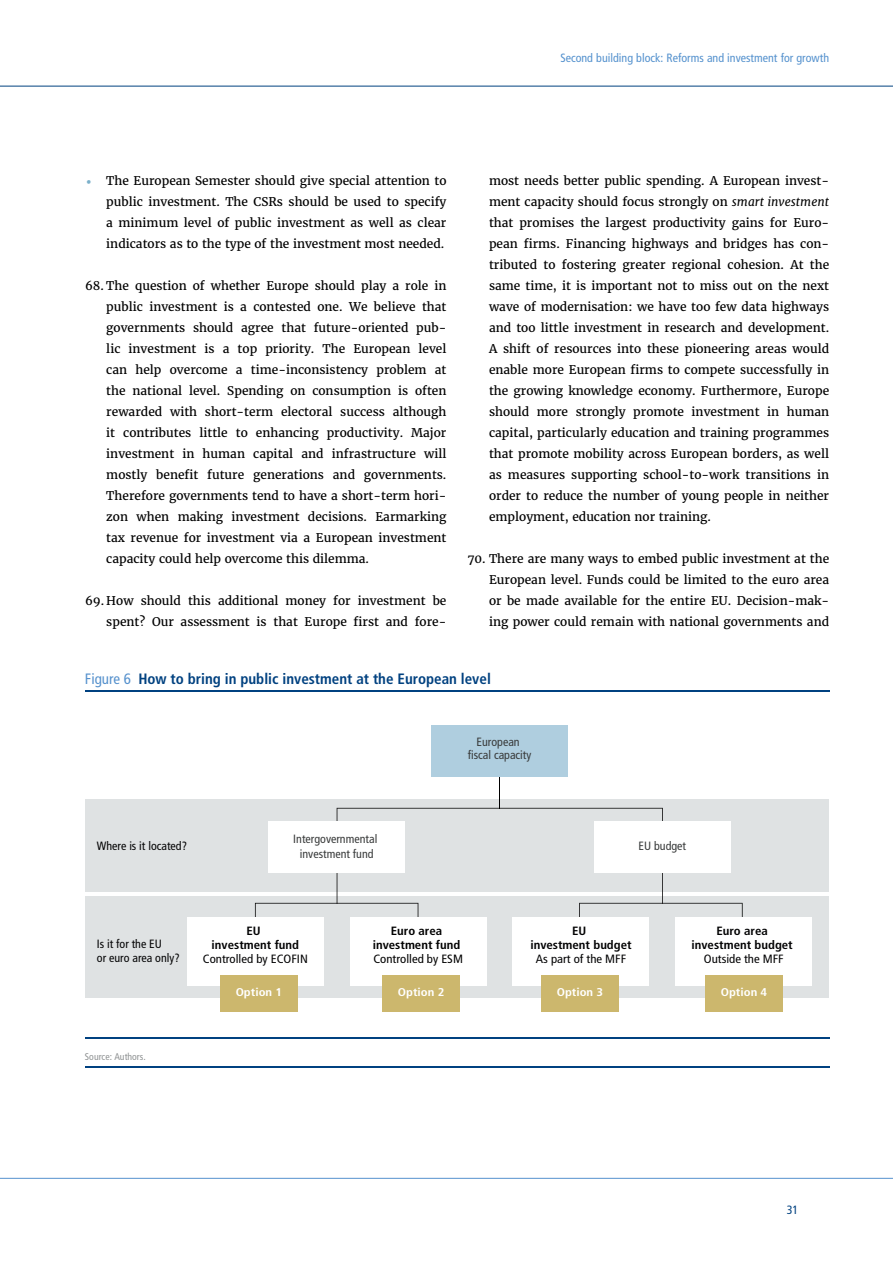
<style>
.page{position:relative;width:893px;height:1263px;background:#fff}
.page>*{position:absolute;margin:0;border:0;box-sizing:border-box;transform-origin:0 0}
.t1{font:700 condensed 15px "Frutiger LT Com";color:#004180}
.t2{font:12px/21px "Merriweather";color:#000;text-align:justify}
.t3{font:condensed 12px/13.5px "Frutiger LT Com";color:#383a3a;text-align:center}
.t4{font:700 condensed 12px/14.4px "Frutiger LT Com";color:#030304;text-align:center;scale:1.07 1}
.t5{font:condensed 12px "Frutiger LT Com";color:#5592ce}
.t6{font:condensed 12px "Frutiger LT Com";color:#030304;scale:1.07 1}
.t7{font:condensed 12px/14.4px "Frutiger LT Com";color:#030304}
.t8{font:700 condensed 12px/14.4px "Frutiger LT Com";color:#000;text-align:center;scale:1.07 1}
.t9{font:condensed 12px "Frutiger LT Com";color:#000;scale:1.07 1}
.t10{font:condensed 12px "Frutiger LT Com";color:#004180}
.t11{font:700 condensed 11.25px "Frutiger LT Com";color:#fff;scale:1.13 1}
.t12{font:condensed 9.75px "Frutiger LT Com";color:#909394}
.s1{font-size:18px;color:#7bb0ca}
.s2{font-style:italic}
.s3{font-weight:400;color:#5691cd}
</style>
<div class="page">
<hr style="left:0;top:86px;width:893px;height:1px;background:#004180">
<hr style="left:0;top:1178px;width:893px;height:1px;background:#5592ce">
<div style="left:85px;top:799px;width:744px;height:93px;background:#dfe2e3"></div>
<div style="left:85px;top:895px;width:744px;height:102px;background:#dfe2e3"></div>
<hr style="left:499px;top:768px;width:1px;height:40px;background:#000">
<svg style="left:255px;top:808px;width:488px;height:129px"></svg>
<div style="left:432px;top:726px;width:136px;height:51px;background:#afcedf"></div>
<div style="left:269px;top:821px;width:136px;height:51px;background:#fff"></div>
<div style="left:594px;top:821px;width:136px;height:51px;background:#fff"></div>
<div style="left:513px;top:917px;width:136px;height:68px;background:#fff"></div>
<div style="left:187px;top:917px;width:136px;height:68px;background:#fff"></div>
<div style="left:220px;top:975px;width:77px;height:36px;background:#ccb76d"></div>
<div style="left:350px;top:917px;width:136px;height:68px;background:#fff"></div>
<div style="left:676px;top:917px;width:136px;height:68px;background:#fff"></div>
<hr style="left:85px;top:690px;width:744px;height:1px;background:#004180">
<hr style="left:85px;top:1037px;width:744px;height:1px;background:#004180">
<hr style="left:85px;top:1066px;width:744px;height:1px;background:#004180">
<div style="left:382px;top:975px;width:78px;height:36px;background:#ccb76d"></div>
<div style="left:541px;top:975px;width:78px;height:36px;background:#ccb76d"></div>
<div style="left:705px;top:975px;width:78px;height:36px;background:#ccb76d"></div>
<p class="t5" style="left:560px;top:51px;width:270px">Second building block: Reforms and investment for growth</p>
<p class="t2" style="left:106px;top:170px;width:342px;text-indent:-21px"><span class="s1">•</span> The European Semester should give special attention to public investment. The CSRs should be used to specify a minimum level of public investment as well as clear indicators as to the type of the investment most needed.</p>
<p class="t2" style="left:106px;top:275px;width:342px;text-indent:-21px">68. The question of whether Europe should play a role in public investment is a contested one. We believe that governments should agree that future-oriented pub&shy;lic investment is a top priority. The European level can help overcome a time-inconsistency problem at the national level. Spending on consumption is often rewarded with short-term electoral success although it contributes little to enhancing productivity. Major investment in human capital and infrastructure will mostly benefit future generations and governments.<br>Therefore governments tend to have a short-term hori&shy;zon when making investment decisions. Earmarking tax revenue for investment via a European investment capacity could help overcome this dilemma.</p>
<p class="t2" style="left:85px;top:590px;width:363px;text-align:right">69. How should this additional money for investment be spent? Our assessment is that Europe first and fore-</p>
<p class="t2" style="left:489px;top:170px;width:342px">most needs better public spending. A European invest&shy;ment capacity should focus strongly on <span class="s2">smart investment </span>that promises the largest productivity gains for Euro&shy;pean firms. Financing highways and bridges has con&shy;tributed to fostering greater regional cohesion. At the same time, it is important not to miss out on the next wave of modernisation: we have too few data highways and too little investment in research and development.<br>A shift of resources into these pioneering areas would enable more European firms to compete successfully in the growing knowledge economy. Furthermore, Europe should more strongly promote investment in human capital, particularly education and training programmes that promote mobility across European borders, as well as measures supporting school-to-work transitions in order to reduce the number of young people in neither employment, education nor training.</p>
<p class="t2" style="left:489px;top:548px;width:342px;text-indent:-21px">70. There are many ways to embed public investment at the European level. Funds could be limited to the euro area or be made available for the entire EU. Decision-mak&shy;ing power could remain with national governments and</p>
<p class="t1" style="left:85px;top:670px;width:407px"><span class="s3">Figure 6</span> How to bring in public investment at the European level</p>
<p class="t3" style="left:468px;top:735px;width:65px">European fiscal capacity</p>
<p class="t7" style="left:97px;top:839px;width:92px">Where is it located?</p>
<p class="t3" style="left:293px;top:832px;width:85px;line-height:14.4px">Intergovernmental investment fund</p>
<p class="t3" style="left:639px;top:840px;width:49px">EU budget</p>
<p class="t7" style="left:97px;top:936px;width:84px">Is it for the EU<br>or euro area only?</p>
<p class="t12" style="left:85px;top:1051px;width:62px">Source: Authors.</p>
<p class="t4" style="left:212px;top:923px;width:83px">EU<br>investment fund</p>
<p class="t6" style="left:203px;top:952px;width:100px">Controlled by ECOFIN</p>
<p class="t11" style="left:236px;top:986px;width:43px">Option 1</p>
<p class="t8" style="left:373px;top:923px;width:83px">Euro area investment fund</p>
<p class="t9" style="left:373px;top:952px;width:85px">Controlled by ESM</p>
<p class="t4" style="left:530px;top:923px;width:96px">EU<br>investment budget</p>
<p class="t6" style="left:536px;top:952px;width:86px">As part of the MFF</p>
<p class="t4" style="left:691px;top:923px;width:96px">Euro area investment budget</p>
<p class="t6" style="left:704px;top:952px;width:76px">Outside the MFF</p>
<p class="t11" style="left:398px;top:986px;width:43px">Option 2</p>
<p class="t11" style="left:557px;top:986px;width:43px">Option 3</p>
<p class="t11" style="left:721px;top:986px;width:43px">Option 4</p>
<p class="t10" style="left:787px;top:1203px;width:13px">31</p>
</div>
